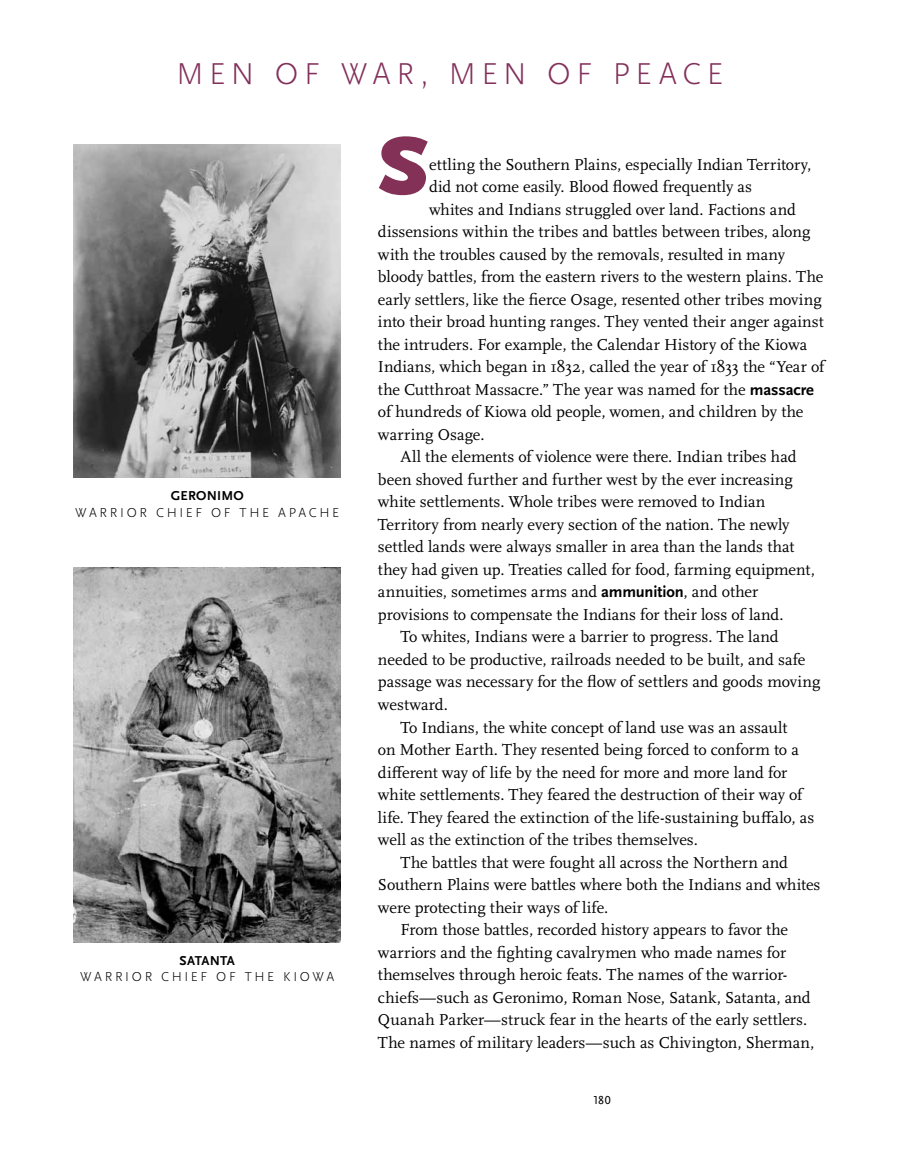
<style>
.page{position:relative;width:918px;height:1175px;background:#fff}
.page>*{position:absolute;margin:0;border:0;box-sizing:border-box;transform-origin:0 0}
.t1{font:900 84.75px "Scala Sans OT";color:#833156}
.t2{font:300 31.5px "Scala Sans OT";letter-spacing:.175em;color:#83305b}
.t3{font:16.5px "Scala OT";color:#000}
.t4{font:300 13.5px "Scala Sans OT";letter-spacing:.195em;color:#000}
.t5{font:700 13.5px "Scala Sans OT";letter-spacing:.015em;color:#000}
.t6{font:700 13.5px "Scala Sans OT";letter-spacing:-.015em;color:#000}
.t7{font:12px "Scala Sans OT";color:#000}
.s1{font-family:"Scala Sans OT";font-weight:700}
</style>
<div class="page">
<img style="left:74px;top:144px;width:267px;height:333px">
<img style="left:74px;top:567px;width:267px;height:375px">
<h2 class="t2" style="left:177px;top:56px;width:548px">MEN OF WAR, MEN OF PEACE</h2>
<p class="t5" style="left:171px;top:488px;width:75px">Geronimo</p>
<p class="t4" style="left:75px;top:505px;width:266px">WARRIOR CHIEF OF THE AP ACHE</p>
<p class="t6" style="left:180px;top:952px;width:57px">Satanta</p>
<p class="t4" style="left:80px;top:969px;width:255px">WARRIOR CHIEF OF THE KIOWA</p>
<h1 class="t1" style="left:378px;top:118px;width:52px">S</h1>
<p class="t3" style="left:429px;top:155px;width:384px">ettling the Southern Plains, especially Indian Territory,</p>
<p class="t3" style="left:429px;top:178px;width:324px">did not come easily. Blood flowed frequently as</p>
<p class="t3" style="left:429px;top:200px;width:368px">whites and Indians struggled over land. Factions and</p>
<p class="t3" style="left:378px;top:223px;width:434px">dissensions within the tribes and battles between tribes, along</p>
<p class="t3" style="left:378px;top:245px;width:409px">with the troubles caused by the removals, resulted in many</p>
<p class="t3" style="left:378px;top:268px;width:447px">bloody battles, from the eastern rivers to the western plains. The</p>
<p class="t3" style="left:378px;top:290px;width:445px">early settlers, like the fierce Osage, resented other tribes moving</p>
<p class="t3" style="left:378px;top:313px;width:447px">into their broad hunting ranges. They vented their anger against</p>
<p class="t3" style="left:378px;top:335px;width:431px">the intruders. For example, the Calendar History of the Kiowa</p>
<p class="t3" style="left:378px;top:358px;width:448px">Indians, which began in 1832, called the year of 1833 the “Year of</p>
<p class="t3" style="left:378px;top:380px;width:437px">the Cutthroat Massacre.” The year was named for the <span class="s1">massacre</span></p>
<p class="t3" style="left:378px;top:403px;width:427px">of hundreds of Kiowa old people, women, and children by the</p>
<p class="t3" style="left:378px;top:425px;width:108px">warring Osage.</p>
<p class="t3" style="left:401px;top:448px;width:398px">All the elements of violence were there. Indian tribes had</p>
<p class="t3" style="left:378px;top:470px;width:416px">been shoved further and further west by the ever increasing</p>
<p class="t3" style="left:378px;top:493px;width:389px">white settlements. Whole tribes were removed to Indian</p>
<p class="t3" style="left:378px;top:515px;width:413px">Territory from nearly every section of the nation. The newly</p>
<p class="t3" style="left:378px;top:538px;width:418px">settled lands were always smaller in area than the lands that</p>
<p class="t3" style="left:378px;top:560px;width:438px">they had given up. Treaties called for food, farming equipment,</p>
<p class="t3" style="left:378px;top:583px;width:382px">annuities, sometimes arms and <span class="s1">ammunition</span>, and other</p>
<p class="t3" style="left:378px;top:605px;width:407px">provisions to compensate the Indians for their loss of land.</p>
<p class="t3" style="left:401px;top:628px;width:380px">To whites, Indians were a barrier to progress. The land</p>
<p class="t3" style="left:378px;top:650px;width:429px">needed to be productive, railroads needed to be built, and safe</p>
<p class="t3" style="left:378px;top:673px;width:444px">passage was necessary for the flow of settlers and goods moving</p>
<p class="t3" style="left:378px;top:695px;width:71px">westward.</p>
<p class="t3" style="left:401px;top:718px;width:388px">To Indians, the white concept of land use was an assault</p>
<p class="t3" style="left:378px;top:740px;width:422px">on Mother Earth. They resented being forced to conform to a</p>
<p class="t3" style="left:378px;top:763px;width:411px">different way of life by the need for more and more land for</p>
<p class="t3" style="left:378px;top:785px;width:426px">white settlements. They feared the destruction of their way of</p>
<p class="t3" style="left:378px;top:808px;width:438px">life. They feared the extinction of the life-sustaining buffalo, as</p>
<p class="t3" style="left:378px;top:830px;width:321px">well as the extinction of the tribes themselves.</p>
<p class="t3" style="left:401px;top:853px;width:389px">The battles that were fought all across the Northern and</p>
<p class="t3" style="left:378px;top:875px;width:444px">Southern Plains were battles where both the Indians and whites</p>
<p class="t3" style="left:378px;top:898px;width:232px">were protecting their ways of life.</p>
<p class="t3" style="left:401px;top:920px;width:389px">From those battles, recorded history appears to favor the</p>
<p class="t3" style="left:378px;top:943px;width:410px">warriors and the fighting cavalrymen who made names for</p>
<p class="t3" style="left:378px;top:965px;width:411px">themselves through heroic feats. The names of the warrior-</p>
<p class="t3" style="left:378px;top:988px;width:434px">chiefs—such as Geronimo, Roman Nose, Satank, Satanta, and</p>
<p class="t3" style="left:378px;top:1010px;width:431px">Quanah Parker—struck fear in the hearts of the early settlers.</p>
<p class="t3" style="left:378px;top:1033px;width:438px">The names of military leaders—such as Chivington, Sherman,</p>
<p class="t7" style="left:593px;top:1094px;width:19px">180</p>
</div>
